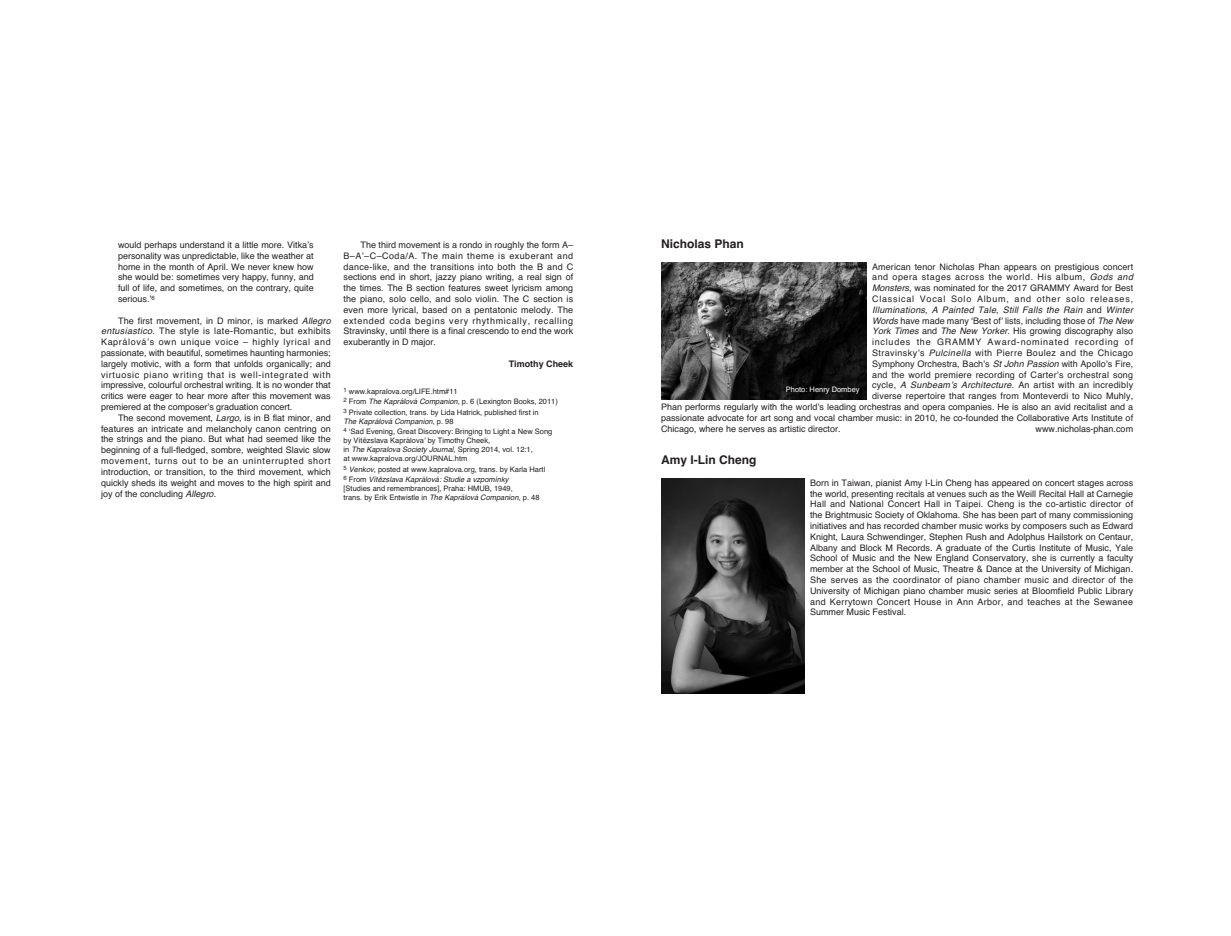
<style>
.page{position:relative;width:1231px;height:936px;background:#fff}
.page>*{position:absolute;margin:0;border:0;box-sizing:border-box;transform-origin:0 0}
.t1{font:700 12px "Helvetica";color:#231f20}
.t2{font:9px/10.8px "Helvetica";color:#231f20;text-align:justify}
.t3{font:9px "Helvetica";letter-spacing:.025em;color:#231f20}
.t4{font:9px "Helvetica";letter-spacing:.085em;color:#231f20}
.t5{font:italic 9px "Helvetica";letter-spacing:.025em;color:#231f20}
.t6{font:9px "Helvetica";letter-spacing:.045em;color:#231f20}
.t7{font:9px "Helvetica";letter-spacing:.06em;color:#231f20}
.t8{font:700 9px "Helvetica";color:#231f20}
.t9{font:7.5px/10.5px "Helvetica";color:#231f20}
.t10{font:7.5px "Helvetica";color:#fff}
.s1{font-style:italic}
.s2{font-style:normal}
</style>
<div class="page">
<img style="left:661px;top:478px;width:143px;height:215px">
<img style="left:661px;top:262px;width:205px;height:137px">
<p class="t2" style="left:118px;top:239px;width:197px">would perhaps understand it a little more. Vitka’s personality was unpredictable, like the weather at home in the month of April. We never knew how she would be: sometimes very happy, funny, and full of life, and sometimes, on the contrary, quite serious.’<sup>6</sup></p>
<p class="t2" style="left:101px;top:315px;width:231px;text-indent:17px">The first movement, in D minor, is marked <span class="s1">Allegro entusiastico</span>. The style is late-Romantic, but exhibits Kaprálová’s own unique voice – highly lyrical and passionate, with beautiful, sometimes haunting harmonies; largely motivic, with a form that unfolds organically; and virtuosic piano writing that is well-integrated with impressive, colourful orchestral writing. It is no wonder that critics were eager to hear more after this movement was premiered at the composer’s graduation concert.</p>
<p class="t2" style="left:101px;top:412px;width:231px;text-indent:17px">The second movement, <span class="s1">Largo</span>, is in B flat minor, and features an intricate and melancholy canon centring on the strings and the piano. But what had seemed like the beginning of a full-fledged, sombre, weighted Slavic slow movement, turns out to be an uninterrupted short introduction, or transition, to the third movement, which quickly sheds its weight and moves to the high spirit and joy of the concluding <span class="s1">Allegro</span>.</p>
<p class="t2" style="left:343px;top:239px;width:231px;text-indent:17px">The third movement is a rondo in roughly the form A– B–A’–C–Coda/A. The main theme is exuberant and dance-like, and the transitions into both the B and C sections end in short, jazzy piano writing, a real sign of the times. The B section features sweet lyricism among the piano, solo cello, and solo violin. The C section is even more lyrical, based on a pentatonic melody. The extended coda begins very rhythmically, recalling Stravinsky, until there is a final crescendo to end the work exuberantly in D major.</p>
<p class="t8" style="left:508px;top:358px;width:66px">Timothy Cheek</p>
<p class="t9" style="left:343px;top:386px;width:216px"><sup>1</sup> www.kapralova.org/LIFE.htm#11<br><sup>2</sup> From <span class="s1">The KaprálováCompanion</span>, p. 6 (Lexington Books, 2011)<br><sup>3</sup> Private collection, trans. by Lida Hatrick, published first in</p>
<p class="t9" style="left:343px;top:416px;width:210px"><span class="s1">The KaprálováCompanion</span>, p. 98<br><sup>4</sup> ‘Sad Evening, Great Discovery: Bringing to Light a New Song</p>
<p class="t9" style="left:343px;top:436px;width:191px;line-height:9px">by Vítězslava Kaprálova’ by Timothy Cheek,<br>in <span class="s1">The Kapralova Society Journal</span>, Spring 2014, vol. 12:1, at www.kapralova.org/JOURNAL.htm</p>
<p class="t9" style="left:343px;top:464px;width:203px"><sup>5</sup> <span class="s1">Venkov</span>, posted at www.kapralova.org, trans. by Karla Hartl<br><sup>6</sup> From <span class="s1">Vítězslava Kaprálová: Studie a vzpomínky</span></p>
<p class="t9" style="left:343px;top:484px;width:197px;line-height:9px">[Studies and remembrances], Praha: HMUB, 1949,<br>trans. by Erik Entwistle in <span class="s1">The KaprálováCompanion</span>, p. 48</p>
<h1 class="t1" style="left:661px;top:237px;width:84px">Nicholas Phan</h1>
<p class="t2" style="left:872px;top:261px;width:262px">American tenor Nicholas Phan appears on prestigious concert</p>
<p class="t7" style="left:872px;top:272px;width:262px">and opera stages across the world. His album, <span class="s1">Gods and</span></p>
<p class="t2" style="left:872px;top:282px;width:262px"><span class="s1">Monsters</span>, was nominated for the 2017 GRAMMY Award for Best</p>
<p class="t4" style="left:872px;top:293px;width:262px">Classical Vocal Solo Album, and other solo releases,</p>
<p class="t5" style="left:872px;top:304px;width:262px">Illuminations<span class="s2">,</span> A Painted Tale<span class="s2">,</span> Still Falls the Rain <span class="s2">and</span> Winter</p>
<p class="t2" style="left:872px;top:315px;width:262px"><span class="s1">Words</span> have made many ‘Best of’ lists, including those of <span class="s1">The New</span></p>
<p class="t2" style="left:872px;top:326px;width:262px"><span class="s1">York Times</span> and <span class="s1">The New Yorker</span>. His growing discography also</p>
<p class="t4" style="left:872px;top:337px;width:262px">includes the GRAMMY Award-nominated recording of</p>
<p class="t6" style="left:872px;top:347px;width:262px">Stravinsky’s <span class="s1">Pulcinella</span> with Pierre Boulez and the Chicago</p>
<p class="t2" style="left:872px;top:358px;width:262px">Symphony Orchestra, Bach’s <span class="s1">St John Passion</span> with Apollo’s Fire,</p>
<p class="t3" style="left:872px;top:369px;width:262px">and the world premiere recording of Carter’s orchestral song</p>
<p class="t3" style="left:872px;top:380px;width:262px">cycle, <span class="s1">A Sunbeam’s Architecture</span>. An artist with an incredibly</p>
<p class="t2" style="left:872px;top:390px;width:262px">diverse repertoire that ranges from Monteverdi to Nico Muhly,</p>
<p class="t2" style="left:661px;top:401px;width:473px">Phan performs regularly with the world’s leading orchestras and opera companies. He is also an avid recitalist and a</p>
<p class="t2" style="left:661px;top:412px;width:473px">passionate advocate for art song and vocal chamber music: in 2010, he co-founded the Collaborative Arts Institute of</p>
<p class="t2" style="left:661px;top:423px;width:181px">Chicago, where he serves as artistic director.</p>
<p class="t2" style="left:1035px;top:423px;width:99px">www.nicholas-phan.com</p>
<h1 class="t1" style="left:661px;top:453px;width:97px">Amy I-Lin Cheng</h1>
<p class="t2" style="left:810px;top:477px;width:324px">Born in Taiwan, pianist Amy I-Lin Cheng has appeared on concert stages across the world, presenting recitals at venues such as the Weill Recital Hall at Carnegie Hall and National Concert Hall in Taipei. Cheng is the co-artistic director of the Brightmusic Society of Oklahoma. She has been part of many commissioning initiatives and has recorded chamber music works by composers such as Edward Knight, Laura Schwendinger, Stephen Rush and Adolphus Hailstork on Centaur, Albany and Block M Records. A graduate of the Curtis Institute of Music, Yale School of Music and the New England Conservatory, she is currently a faculty member at the School of Music, Theatre &amp; Dance at the University of Michigan.<br>She serves as the coordinator of piano chamber music and director of the University of Michigan piano chamber music series at Bloomfield Public Library and Kerrytown Concert House in Ann Arbor, and teaches at the Sewanee Summer Music Festival.</p>
<p class="t10" style="left:786px;top:385px;width:75px">Photo: Henry Dombey</p>
</div>
